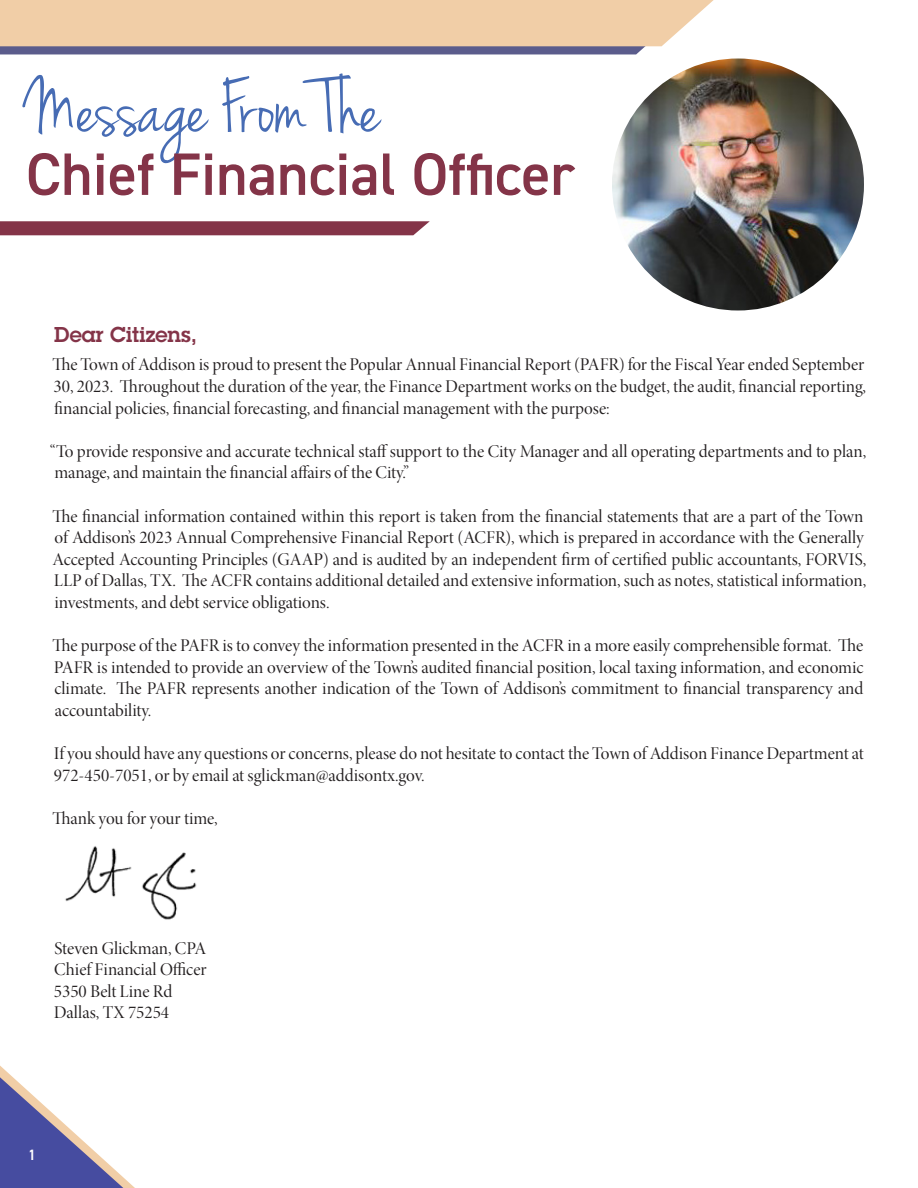
<style>
.page{position:relative;width:918px;height:1188px;background:#fff}
.page>*{position:absolute;margin:0;border:0;box-sizing:border-box;transform-origin:0 0}
.script_header{font:81px "Jenna Sue";color:#476cb4}
.t1{font:600 60px "DIN2014";color:#843448}
.Body_Copy{font:600 21px "Lubalin Graph Std";color:#843448}
.body{font:18px/21.6px "Minion Pro Disp";letter-spacing:-.005em;color:#231f20}
.t2{font:600 15px "DIN2014";color:#fff}
</style>
<div class="page">
<svg style="left:0;top:221px;width:430px;height:14px;background:#883b4f"></svg>
<img style="left:65px;top:846px;width:132px;height:74px">
<img style="left:612px;top:58px;width:252px;height:252px;border-radius:126px">
<svg style="left:0;top:0;width:714px;height:54px;background:#dec1a7"></svg>
<svg style="left:0;top:1065px;width:135px;height:123px"></svg>
<p class="script_header" style="left:26px;top:62px;width:356px">Message From The</p>
<p class="t1" style="left:26px;top:134px;width:550px">Chief Financial Officer</p>
<p class="Body_Copy" style="left:54px;top:321px;width:144px">Dear Citizens,</p>
<p class="body" style="left:53px;top:354px;width:815px;text-align:justify">The Town of Addison is proud to present the Popular Annual Financial Report (PAFR) for the Fiscal Year ended September 30, 2023. Throughout the duration of the year, the Finance Department works on the budget, the audit, financial reporting, financial policies, financial forecasting, and financial management with the purpose:</p>
<p class="body" style="left:50px;top:441px;width:818px">“To provide responsive and accurate technical staff support to the City Manager and all operating departments and to plan, manage, and maintain the financial affairs of the City.”</p>
<p class="body" style="left:52px;top:505px;width:815px">The financial information contained within this report is taken from the financial statements that are a part of the Town of Addison’s 2023 Annual Comprehensive Financial Report (ACFR), which is prepared in accordance with the Generally Accepted Accounting Principles (GAAP) and is audited by an independent firm of certified public accountants, FORVIS, LLP of Dallas, TX. The ACFR contains additional detailed and extensive information, such as notes, statistical information, investments, and debt service obligations.</p>
<p class="body" style="left:53px;top:635px;width:813px;text-align:justify">The purpose of the PAFR is to convey the information presented in the ACFR in a more easily comprehensible format. The PAFR is intended to provide an overview of the Town’s audited financial position, local taxing information, and economic climate. The PAFR represents another indication of the Town of Addison’s commitment to financial transparency and accountability.</p>
<p class="body" style="left:54px;top:743px;width:811px">If you should have any questions or concerns, please do not hesitate to contact the Town of Addison Finance Department at<br>972-450-7051, or by email at sglickman@addisontx.gov.</p>
<p class="body" style="left:53px;top:808px;width:167px">Thank you for your time,</p>
<p class="body" style="left:55px;top:937px;width:153px">Steven Glickman, CPA</p>
<p class="body" style="left:54px;top:959px;width:154px">Chief Financial Officer</p>
<p class="body" style="left:54px;top:981px;width:120px">5350 Belt Line Rd</p>
<p class="body" style="left:54px;top:1002px;width:117px">Dallas, TX 75254</p>
<p class="t2" style="left:28px;top:1145px;width:9px">1</p>
</div>
